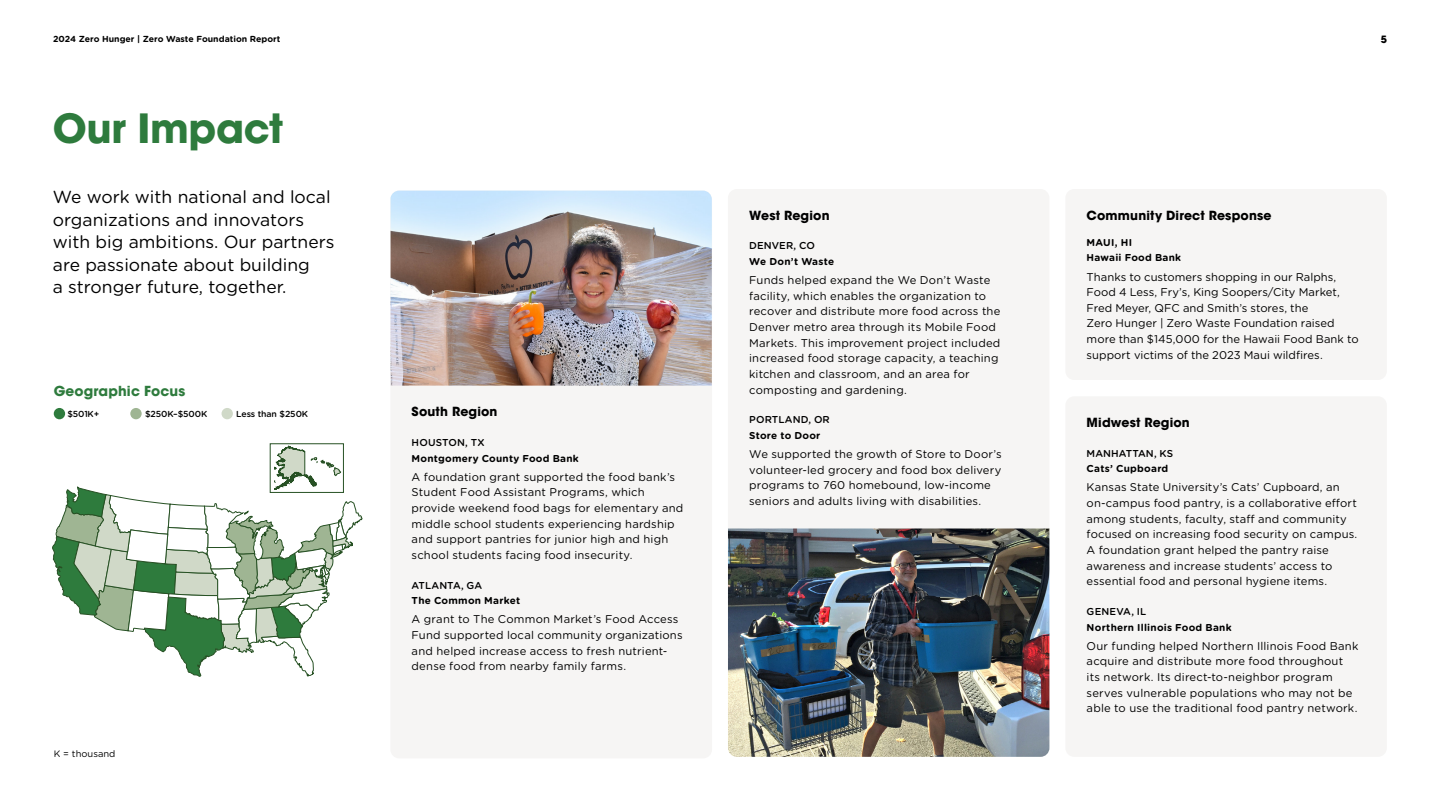
<style>
.page{position:relative;width:1440px;height:810px;background:#fff}
.page>*{position:absolute;margin:0;border:0;box-sizing:border-box;transform-origin:0 0}
.HEADER_1_NEW{font:700 40px "ITC Avant Garde Std";letter-spacing:-.01em;color:#2e7b3d}
.INTRO_NEW{font:17.5px/22.5px "Gotham Rounded";color:#000}
.HEADER_2_NEW{font:700 13.75px "ITC Avant Garde Std";letter-spacing:.01em;color:#2e7b3d}
.HEADER_3_NEW{font:700 12.5px "ITC Avant Garde Std";letter-spacing:.01em;color:#000}
.BODY_COPY_NEW{font:11.25px/15.6px "Gotham Rounded";letter-spacing:.015em;color:#000}
.BODY_COPY_NEW-2{font:700 10px "Gotham Rounded";letter-spacing:.025em;color:#000}
.BODY_COPY_NEW-3{font:500 10px "Gotham Rounded";letter-spacing:.01em;color:#000}
.t1{font:700 10px "ITC Avant Garde Std";color:#000}
.Body_Copy_1{font:9.38px "Gotham Rounded";color:#000}
.t2{font:700 8.75px "Gotham Rounded";color:#000}
.Body_Copy_2{font:500 8.75px "Gotham Rounded";letter-spacing:-.01em;color:#000}
</style>
<div class="page">
<div style="left:390px;top:191px;width:322px;height:567px;background:#f6f5f4;border-radius:9px"></div>
<div style="left:1065px;top:396px;width:322px;height:361px;background:#f6f5f4;border-radius:9px"></div>
<div style="left:1065px;top:189px;width:322px;height:191px;background:#f6f5f4;border-radius:9px"></div>
<img style="left:391px;top:191px;width:321px;height:195px">
<div style="left:728px;top:189px;width:321px;height:339px;background:#f6f5f4"></div>
<img style="left:728px;top:528px;width:321px;height:229px">
<div style="left:54px;top:408px;width:11px;height:11px;background:#2e7b3d;border-radius:50%"></div>
<div style="left:130px;top:408px;width:12px;height:11px;background:#9fb593;border-radius:50%"></div>
<div style="left:222px;top:408px;width:11px;height:11px;background:#d0d9c8;border-radius:50%"></div>
<svg style="left:52px;top:446px;width:310px;height:231px"></svg>
<p class="t2" style="left:53px;top:33px;width:229px">2024 Zero Hunger | Zero Waste Foundation Report</p>
<p class="t1" style="left:1381px;top:32px;width:8px">5</p>
<p class="HEADER_1_NEW" style="left:53px;top:102px;width:232px">Our Impact</p>
<p class="INTRO_NEW" style="left:53px;top:185px;width:283px">We work with national and local organizations and innovators with big ambitions. Our partners are passionate about building<br>a stronger future, together.</p>
<p class="HEADER_2_NEW" style="left:54px;top:382px;width:133px">Geographic Focus</p>
<p class="Body_Copy_2" style="left:68px;top:407px;width:33px">$501K+</p>
<p class="Body_Copy_2" style="left:145px;top:407px;width:64px">$250K–$500K</p>
<p class="Body_Copy_2" style="left:236px;top:407px;width:73px">Less than $250K</p>
<p class="Body_Copy_1" style="left:54px;top:747px;width:63px">K = thousand</p>
<p class="HEADER_3_NEW" style="left:412px;top:403px;width:87px">South Region</p>
<p class="BODY_COPY_NEW-3" style="left:412px;top:435px;width:74px">HOUSTON, TX</p>
<p class="BODY_COPY_NEW-2" style="left:412px;top:451px;width:169px">Montgomery County Food Bank</p>
<p class="BODY_COPY_NEW" style="left:412px;top:468px;width:273px">A foundation grant supported the food bank’s Student Food Assistant Programs, which provide weekend food bags for elementary and middle school students experiencing hardship and support pantries for junior high and high school students facing food insecurity.</p>
<p class="BODY_COPY_NEW-3" style="left:412px;top:578px;width:72px">ATLANTA, GA</p>
<p class="BODY_COPY_NEW-2" style="left:412px;top:593px;width:110px">The Common Market</p>
<p class="BODY_COPY_NEW" style="left:412px;top:611px;width:273px">A grant to The Common Market’s Food Access Fund supported local community organizations and helped increase access to fresh nutrient&shy;dense food from nearby family farms.</p>
<p class="HEADER_3_NEW" style="left:749px;top:207px;width:82px">West Region</p>
<p class="BODY_COPY_NEW-3" style="left:749px;top:239px;width:67px">DENVER, CO</p>
<p class="BODY_COPY_NEW-2" style="left:749px;top:254px;width:86px">We Don’t Waste</p>
<p class="BODY_COPY_NEW" style="left:749px;top:272px;width:253px">Funds helped expand the We Don’t Waste facility, which enables the organization to recover and distribute more food across the Denver metro area through its Mobile Food Markets. This improvement project included increased food storage capacity, a teaching kitchen and classroom, and an area for composting and gardening.</p>
<p class="BODY_COPY_NEW-3" style="left:749px;top:413px;width:82px">PORTLAND, OR</p>
<p class="BODY_COPY_NEW-2" style="left:749px;top:428px;width:73px">Store to Door</p>
<p class="BODY_COPY_NEW" style="left:749px;top:446px;width:254px">We supported the growth of Store to Door’s volunteer-led grocery and food box delivery programs to 760 homebound, low-income seniors and adults living with disabilities.</p>
<p class="HEADER_3_NEW" style="left:1087px;top:207px;width:187px">Community Direct Response</p>
<p class="BODY_COPY_NEW-2" style="left:1087px;top:235px;width:47px">MAUI, HI</p>
<p class="BODY_COPY_NEW-2" style="left:1087px;top:251px;width:96px">Hawaii Food Bank</p>
<p class="BODY_COPY_NEW" style="left:1087px;top:268px;width:273px">Thanks to customers shopping in our Ralphs, Food 4 Less, Fry’s, King Soopers/City Market, Fred Meyer, QFC and Smith’s stores, the<br>Zero Hunger | Zero Waste Foundation raised more than $145,000 for the Hawaii Food Bank to support victims of the 2023 Maui wildfires.</p>
<p class="HEADER_3_NEW" style="left:1087px;top:414px;width:105px">Midwest Region</p>
<p class="BODY_COPY_NEW-3" style="left:1087px;top:446px;width:88px">MANHATTAN, KS</p>
<p class="BODY_COPY_NEW-2" style="left:1087px;top:461px;width:83px">Cats’ Cupboard</p>
<p class="BODY_COPY_NEW" style="left:1087px;top:479px;width:272px">Kansas State University’s Cats’ Cupboard, an on-campus food pantry, is a collaborative effort among students, faculty, staff and community focused on increasing food security on campus.<br>A foundation grant helped the pantry raise awareness and increase students’ access to essential food and personal hygiene items.</p>
<p class="BODY_COPY_NEW-3" style="left:1087px;top:604px;width:61px">GENEVA, IL</p>
<p class="BODY_COPY_NEW-2" style="left:1087px;top:620px;width:147px">Northern Illinois Food Bank</p>
<p class="BODY_COPY_NEW" style="left:1087px;top:637px;width:273px">Our funding helped Northern Illinois Food Bank acquire and distribute more food throughout its network. Its direct-to-neighbor program serves vulnerable populations who may not be able to use the traditional food pantry network.</p>
</div>
